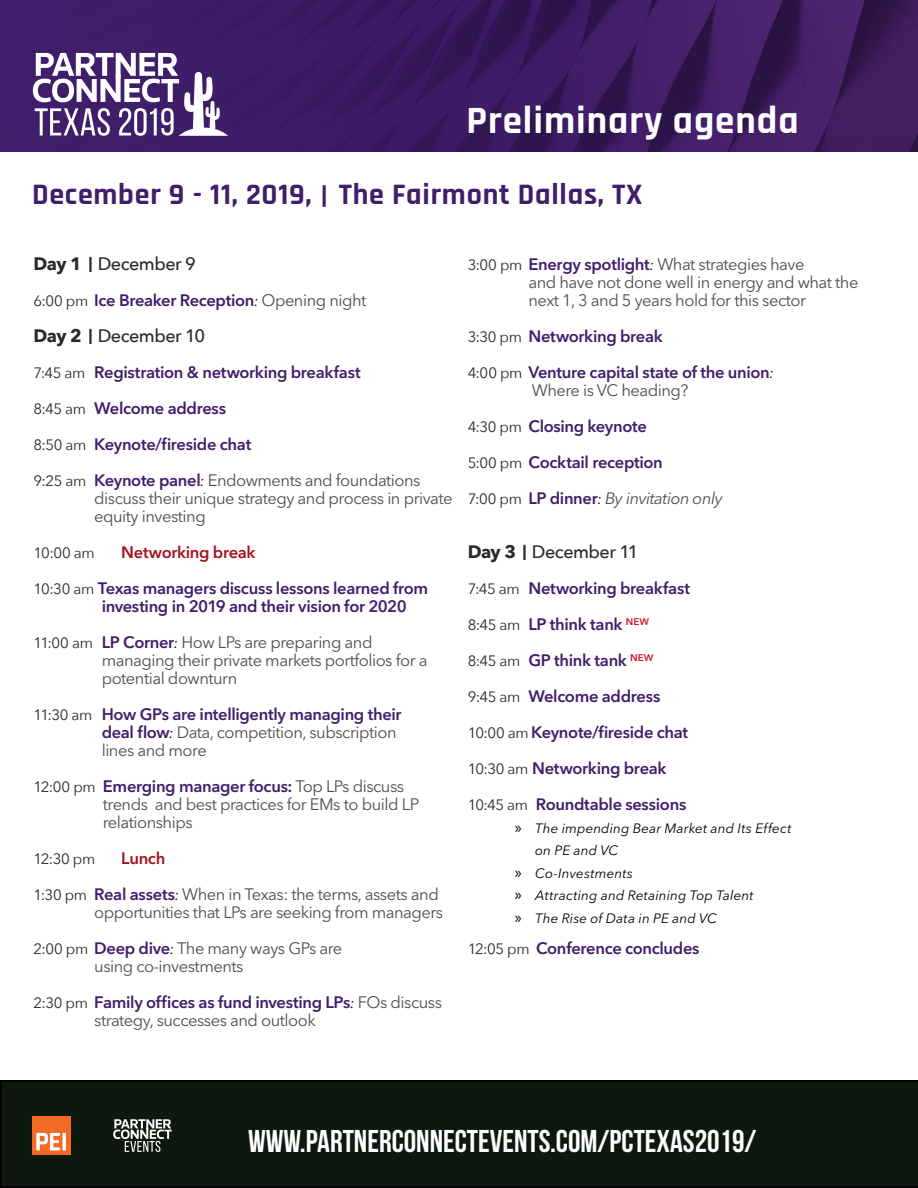
<style>
.page{position:relative;width:918px;height:1188px;background:#fff}
.page>*{position:absolute;margin:0;border:0;box-sizing:border-box;transform-origin:0 0}
.t1{font:700 39px "Rajdhani";letter-spacing:.025em;color:#fff}
.t2{font:700 31.5px "Bebas Neue";color:#fff}
.t3{font:700 30px "Rajdhani";letter-spacing:.025em;color:#401e6b}
.Agenda_Time_Title{font:500 18px "Avenir Next";letter-spacing:-.03em;color:#2d2926}
.Agenda_Time_Title-2{font:600 16.5px/18px "Avenir Next LT Pro";letter-spacing:-.02em;color:#401e6b}
.Agenda_Time_Title-3{font:16.5px/18px "Avenir Next LT Pro";letter-spacing:-.03em;color:#4d4e4e}
.Agenda_Time_Title-4{font:italic 16.5px "Avenir Next LT Pro";letter-spacing:-.03em;color:#4d4e4e}
.Agenda_Time_Title-5{font:600 16.5px "Avenir Next LT Pro";letter-spacing:-.02em;color:#a2141f}
.Agenda_Time_Title-6{font:15px "Avenir Next";letter-spacing:-.025em;color:#2d2926}
.t4{font:italic 13.5px/22.5px "Avenir Next LT Pro";letter-spacing:.01em;color:#000}
.s1{font-family:"Arial"}
.s2{font-weight:700}
.s3{font-family:"Arial";font-weight:700;font-size:21px}
.s4{font-family:"Avenir Next";font-weight:400;font-size:15px;color:#2d2926}
.s5{font-weight:400;font-style:italic;font-size:15px;color:#000}
.s6{font-weight:400;color:#4d4e4e}
.s7{font-family:"Avenir Next";font-size:15px;color:#2d2926}
.s8{font-weight:600;color:#401e6b}
.s9{font-style:italic;font-size:15px;color:#000}
.s10{font-weight:400;color:#4e4e4f}
.s11{font-family:"Avenir Next";font-style:normal;font-size:15px;color:#2d2926}
.s12{font-weight:600;font-style:normal;color:#401e6b}
.s13{font-size:15px;color:#000}
.s14{font-family:"Myriad Pro";font-style:normal;font-size:16.5px}
</style>
<div class="page">
<img style="left:0;top:0;width:918px;height:151px">
<svg style="left:33px;top:53px;width:195px;height:83px"></svg>
<div style="left:0;top:1080px;width:918px;height:108px;background:#0e180f"></div>
<svg style="left:113px;top:1119px;width:59px;height:33px"></svg>
<div style="left:32px;top:1116px;width:38px;height:39px;background:#f26a24"></div>
<svg style="left:36px;top:1133px;width:30px;height:17px"></svg>
<p class="t1" style="left:466px;top:96px;width:334px">Preliminary agenda</p>
<p class="t3" style="left:32px;top:176px;width:612px">December 9 - 11, 2019, <span class="s1">׀</span> The Fairmont Dallas, TX</p>
<p class="Agenda_Time_Title" style="left:34px;top:248px;width:164px"><span class="s2">Day 1</span> <span class="s3">׀</span> December 9</p>
<p class="Agenda_Time_Title-2" style="left:34px;top:291px;width:334px"><span class="s4">6:00 pm</span> Ice Breaker Reception<span class="s5">:</span> <span class="s6">Opening night</span></p>
<p class="Agenda_Time_Title" style="left:34px;top:320px;width:173px"><span class="s2">Day 2</span> <span class="s3">׀</span> December 10</p>
<p class="Agenda_Time_Title-2" style="left:34px;top:363px;width:329px"><span class="s4">7:45 am</span> Registration &amp; networking breakfast</p>
<p class="Agenda_Time_Title-2" style="left:34px;top:399px;width:194px"><span class="s4">8:45 am</span> Welcome address</p>
<p class="Agenda_Time_Title-2" style="left:34px;top:435px;width:219px"><span class="s4">8:50 am</span> Keynote/fireside chat</p>
<p class="Agenda_Time_Title-3" style="left:94px;top:471px;width:360px;text-indent:-61px"><span class="s7">9:25 am</span> <span class="s8">Keynote panel</span><span class="s9">:</span> Endowments and foundations discuss their unique strategy and process in private equity investing</p>
<p class="Agenda_Time_Title-6" style="left:34px;top:540px;width:63px">10:00 am</p>
<p class="Agenda_Time_Title-5" style="left:121px;top:542px;width:136px">Networking break</p>
<p class="Agenda_Time_Title-2" style="left:102px;top:579px;width:328px;text-indent:-68px"><span class="s4">10:30 am</span> Texas managers discuss lessons learned from investing in 2019 and their vision for 2020</p>
<p class="Agenda_Time_Title-3" style="left:102px;top:633px;width:327px;text-indent:-68px"><span class="s7">11:00 am</span> <span class="s8">LP Corner</span><span class="s9">:</span> How LPs are preparing and managing their private markets portfolios for a potential downturn</p>
<p class="Agenda_Time_Title-2" style="left:102px;top:705px;width:301px;text-indent:-68px"><span class="s4">11:30 am</span> How GPs are intelligently managing their deal flow<span class="s5">:</span> <span class="s6">Data, competition, subscription lines and more</span></p>
<p class="Agenda_Time_Title-3" style="left:103px;top:777px;width:318px;text-indent:-69px"><span class="s7">12:00 pm</span> <span class="s8">Emerging manager focus:</span> Top LPs discuss trends and best practices for EMs to build LP relationships</p>
<p class="Agenda_Time_Title-6" style="left:34px;top:846px;width:63px">12:30 pm</p>
<p class="Agenda_Time_Title-5" style="left:121px;top:848px;width:46px">Lunch</p>
<p class="Agenda_Time_Title-3" style="left:34px;top:885px;width:411px;text-align:right"><span class="s7">1:30 pm</span> <span class="s8">Real assets</span><span class="s9">:</span> When in Texas: the terms, assets and opportunities that LPs are seeking from managers</p>
<p class="Agenda_Time_Title-3" style="left:34px;top:939px;width:310px"><span class="s7">2:00 pm</span> <span class="s8">Deep dive</span><span class="s9">:</span> The many ways GPs are</p>
<p class="Agenda_Time_Title-3" style="left:94px;top:957px;width:151px">using co-investments</p>
<p class="Agenda_Time_Title-3" style="left:94px;top:993px;width:349px;text-indent:-61px"><span class="s7">2:30 pm</span> <span class="s8">Family offices as fund investing LPs</span><span class="s9">:</span> FOs discuss strategy, successes and outlook</p>
<p class="Agenda_Time_Title-2" style="left:468px;top:255px;width:338px"><span class="s4">3:00 pm</span> Energy spotlight<span class="s5">:</span> <span class="s6">What strategies</span> <span class="s10">have</span></p>
<p class="Agenda_Time_Title-3" style="left:528px;top:273px;width:332px">and have not done well in energy and what the next 1, 3 and 5 years hold for this sector</p>
<p class="Agenda_Time_Title-2" style="left:468px;top:327px;width:197px"><span class="s4">3:30 pm</span> Networking break</p>
<p class="Agenda_Time_Title-2" style="left:532px;top:363px;width:244px;text-indent:-64px"><span class="s4">4:00 pm</span> Venture capital state of the union<span class="s5">:<br></span><span class="s6">Where is VC heading?</span></p>
<p class="Agenda_Time_Title-2" style="left:468px;top:417px;width:181px"><span class="s4">4:30 pm</span> Closing keynote</p>
<p class="Agenda_Time_Title-2" style="left:468px;top:453px;width:197px"><span class="s4">5:00 pm</span> Cocktail reception</p>
<p class="Agenda_Time_Title-4" style="left:468px;top:488px;width:256px"><span class="s11">7:00 pm</span> <span class="s12">LP dinner</span><span class="s13">:</span> By invitation only</p>
<p class="Agenda_Time_Title" style="left:468px;top:536px;width:172px"><span class="s2">Day 3</span> <span class="s3">׀</span> December 11</p>
<p class="Agenda_Time_Title-2" style="left:468px;top:579px;width:224px"><span class="s4">7:45 am</span> Networking breakfast</p>
<p class="Agenda_Time_Title-2" style="left:468px;top:615px;width:183px"><span class="s4">8:45 am</span> LP think tank <sup>NEW</sup></p>
<p class="Agenda_Time_Title-2" style="left:468px;top:651px;width:187px"><span class="s4">8:45 am</span> GP think tank <sup>NEW</sup></p>
<p class="Agenda_Time_Title-2" style="left:468px;top:687px;width:194px"><span class="s4">9:45 am</span> Welcome address</p>
<p class="Agenda_Time_Title-2" style="left:468px;top:723px;width:222px"><span class="s4">10:00 am</span> Keynote/fireside chat</p>
<p class="Agenda_Time_Title-2" style="left:468px;top:759px;width:200px"><span class="s4">10:30 am</span> Networking break</p>
<p class="Agenda_Time_Title-2" style="left:468px;top:795px;width:220px"><span class="s4">10:45 am</span> Roundtable sessions</p>
<p class="t4" style="left:535px;top:817px;width:258px;text-indent:-20px"><span class="s14">»</span> The impending Bear Market and Its Effect on PE and VC</p>
<p class="t4" style="left:515px;top:862px;width:120px"><span class="s14">»</span> Co-Investments</p>
<p class="t4" style="left:515px;top:884px;width:240px"><span class="s14">»</span> Attracting and Retaining Top Talent</p>
<p class="t4" style="left:515px;top:907px;width:204px"><span class="s14">»</span> The Rise of Data in PE and VC</p>
<p class="Agenda_Time_Title-2" style="left:468px;top:939px;width:233px"><span class="s4">12:05 pm</span> Conference concludes</p>
<p class="t2" style="left:248px;top:1124px;width:510px">WWW.PARTNERCONNECTEVENTS.COM/PCTEXAS2019/</p>
</div>
